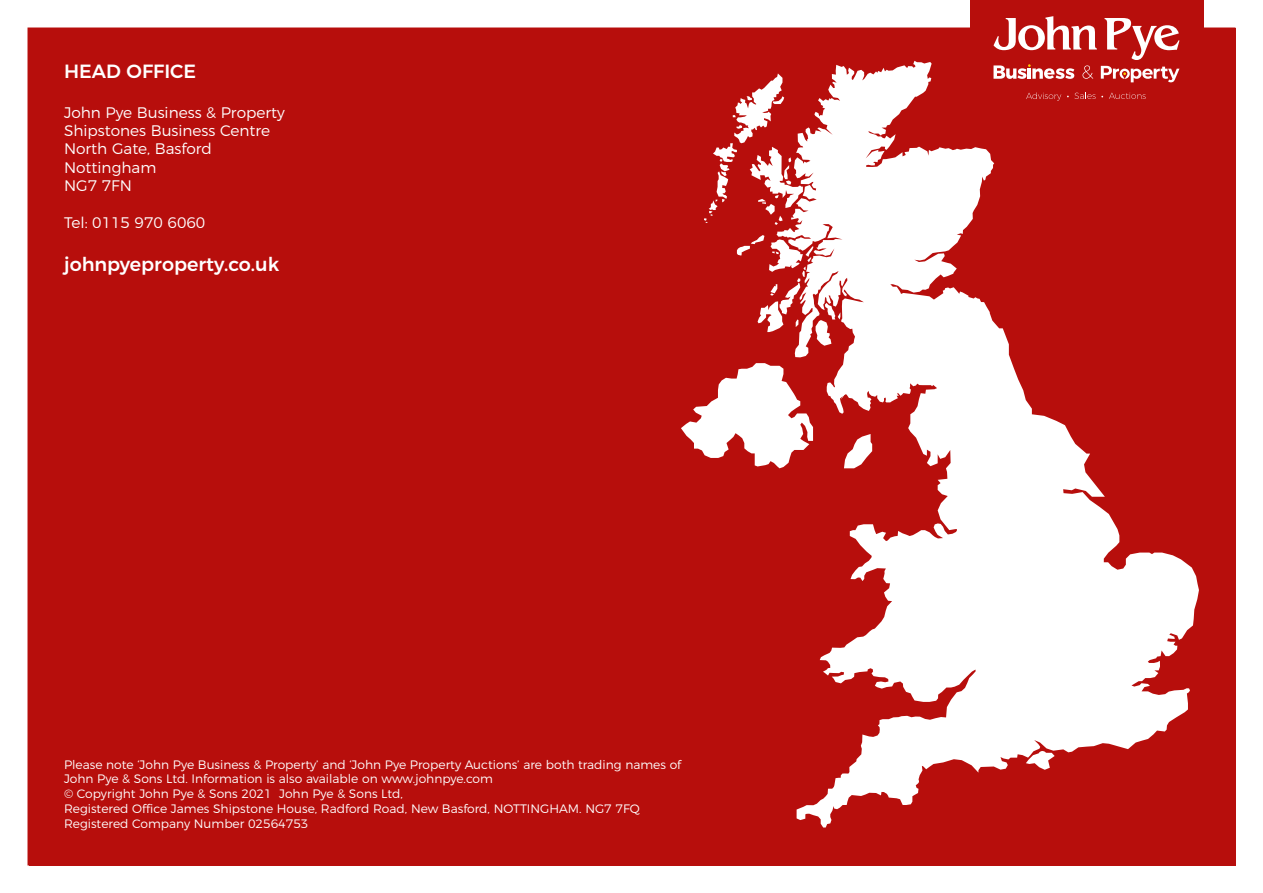
<style>
.page{position:relative;width:1263px;height:893px;background:#fff}
.page>*{position:absolute;margin:0;border:0;box-sizing:border-box;transform-origin:0 0}
.t1{font:500 19.05px "Montserrat";color:#fff}
.t2{font:300 15.3px/18.3px "Montserrat";color:#fff}
.t3{font:300 12.3px/14.7px "Montserrat";color:#fff}
</style>
<div class="page">
<div style="left:29px;top:28px;width:1206px;height:837px;background:#b70e0c"></div>
<svg style="left:776px;top:61px;width:423px;height:766px"></svg>
<svg style="left:704px;top:73px;width:99px;height:152px"></svg>
<svg style="left:681px;top:235px;width:214px;height:233px"></svg>
<svg style="left:1026px;top:750px;width:29px;height:20px"></svg>
<div style="left:969px;top:0;width:234px;height:117px;background:#b70e0c"></div>
<svg style="left:993px;top:16px;width:104px;height:34px"></svg>
<svg style="left:1104px;top:18px;width:75px;height:42px"></svg>
<svg style="left:1101px;top:66px;width:78px;height:16px"></svg>
<svg style="left:1082px;top:65px;width:11px;height:14px"></svg>
<svg style="left:993px;top:64px;width:81px;height:15px"></svg>
<svg style="left:1026px;top:92px;width:35px;height:9px"></svg>
<svg style="left:1109px;top:93px;width:37px;height:6px"></svg>
<svg style="left:1067px;top:92px;width:36px;height:7px"></svg>
<h1 class="t1" style="left:64px;top:56px;width:134px">HEAD OFFICE</h1>
<p class="t2" style="left:64px;top:102px;width:222px">John Pye Business &amp; Property<br>Shipstones Business Centre<br>North Gate, Basford<br>Nottingham<br>NG7 7FN</p>
<p class="t2" style="left:64px;top:212px;width:143px">Tel: 0115 970 6060</p>
<h1 class="t1" style="left:64px;top:249px;width:217px">johnpyeproperty.co.uk</h1>
<p class="t3" style="left:64px;top:756px;width:619px">Please note ‘John Pye Business &amp; Property’ and ‘John Pye Property Auctions’ are both trading names of John Pye &amp; Sons Ltd. Information is also available on www.johnpye.com<br>© Copyright John Pye &amp; Sons 2021 John Pye &amp; Sons Ltd,<br>Registered Office James Shipstone House, Radford Road, New Basford, NOTTINGHAM. NG7 7FQ Registered Company Number 02564753</p>
</div>
